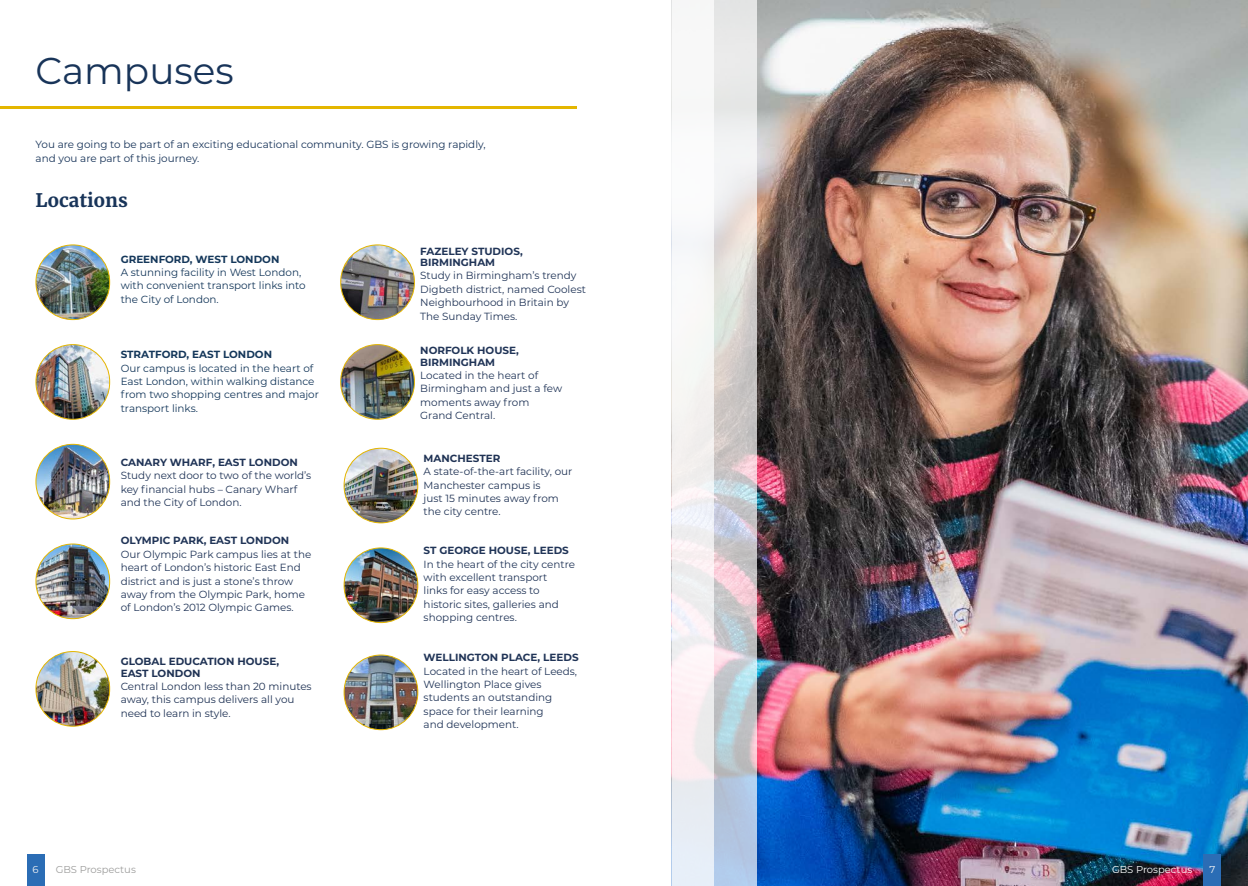
<style>
.page{position:relative;width:1248px;height:886px;background:#fff}
.page>*{position:absolute;margin:0;border:0;box-sizing:border-box;transform-origin:0 0}
.t1{font:37.38px "Montserrat";color:#183459}
.t2{font:700 18.62px "Merriweather";color:#183459}
.t3{font:10.38px/13.4px "Montserrat";color:#203457}
.t4{font:10.38px/13.4px "Montserrat";color:#14375a}
.t5{font:10.38px/13.4px "Montserrat";color:#1f3254}
.t6{font:700 10.38px/11.4px "Montserrat";color:#203457}
.t7{font:10.38px/14.5px "Montserrat";color:#183459}
.t8{font:700 10.38px/11.4px "Montserrat";color:#1f3254}
.t9{font:700 10.38px "Montserrat";color:#14375a}
.t10{font:10px "Montserrat";color:#9d9d9c}
.t11{font:10px "Montserrat";color:#fff}
.t12{font:10px "Montserrat";color:#f3f3f4}
</style>
<div class="page">
<img style="left:36px;top:245px;width:74px;height:74px;border-radius:36px">
<div style="left:36px;top:245px;width:74px;height:75px;border:1px solid #e4b600;border-radius:37px"></div>
<img style="left:36px;top:345px;width:74px;height:74px;border-radius:37px">
<div style="left:36px;top:344px;width:74px;height:76px;border:1px solid #e4b600;border-radius:37px"></div>
<img style="left:36px;top:444px;width:74px;height:75px;border-radius:37px">
<div style="left:36px;top:444px;width:74px;height:75px;border:1px solid #e4b600;border-radius:37px"></div>
<img style="left:36px;top:544px;width:74px;height:75px;border-radius:37px">
<div style="left:36px;top:544px;width:74px;height:75px;border:1px solid #e4b600;border-radius:37px"></div>
<img style="left:341px;top:245px;width:73px;height:75px;border-radius:37px">
<div style="left:340px;top:245px;width:74px;height:75px;border:1px solid #e4b600;border-radius:37px"></div>
<img style="left:341px;top:345px;width:73px;height:74px;border-radius:37px">
<div style="left:340px;top:344px;width:74px;height:75px;border:1px solid #e4b600;border-radius:37px"></div>
<img style="left:36px;top:651px;width:74px;height:75px;border-radius:37px">
<div style="left:36px;top:651px;width:74px;height:75px;border:1px solid #e4b600;border-radius:37px"></div>
<hr style="left:0;top:106px;width:576px;height:3px;background:#e4b600">
<img style="left:756px;top:0;width:491px;height:886px">
<svg style="left:713px;top:0;width:43px;height:886px"></svg>
<div style="left:670px;top:0;width:43px;height:886px;background:linear-gradient(to bottom,#fbfbf9,#efecf1)"></div>
<img style="left:344px;top:448px;width:74px;height:75px;border-radius:37px">
<div style="left:344px;top:448px;width:74px;height:75px;border:1px solid #e4b600;border-radius:37px"></div>
<img style="left:344px;top:548px;width:74px;height:74px;border-radius:37px">
<div style="left:344px;top:548px;width:74px;height:75px;border:1px solid #e4b600;border-radius:37px"></div>
<img style="left:344px;top:655px;width:74px;height:75px;border-radius:37px">
<div style="left:344px;top:655px;width:74px;height:75px;border:1px solid #e4b600;border-radius:37px"></div>
<div style="left:1203px;top:854px;width:18px;height:32px;background:#2b6db5"></div>
<div style="left:27px;top:854px;width:17px;height:32px;background:#2b6db5"></div>
<h1 class="t1" style="left:36px;top:45px;width:199px">Campuses</h1>
<p class="t7" style="left:36px;top:136px;width:451px">You are going to be part of an exciting educational community. GBS is growing rapidly, and you are part of this journey.</p>
<h2 class="t2" style="left:36px;top:188px;width:94px">Locations</h2>
<p class="t9" style="left:121px;top:251px;width:160px">GREENFORD, WEST LONDON</p>
<p class="t4" style="left:121px;top:265px;width:186px">A stunning facility in West London, with convenient transport links into the City of London.</p>
<p class="t9" style="left:121px;top:347px;width:153px">STRATFORD, EAST LONDON</p>
<p class="t4" style="left:121px;top:361px;width:200px">Our campus is located in the heart of<br>East London, within walking distance from two shopping centres and major transport links.</p>
<p class="t6" style="left:121px;top:456px;width:179px">CANARY WHARF, EAST LONDON</p>
<p class="t3" style="left:121px;top:469px;width:192px">Study next door to two of the world’s key financial hubs – Canary Wharf and the City of London.</p>
<p class="t6" style="left:121px;top:534px;width:170px">OLYMPIC PARK, EAST LONDON</p>
<p class="t3" style="left:121px;top:547px;width:192px">Our Olympic Park campus lies at the heart of London’s historic East End district and is just a stone’s throw away from the Olympic Park, home of London’s 2012 Olympic Games.</p>
<p class="t8" style="left:121px;top:655px;width:160px">GLOBAL EDUCATION HOUSE,<br>EAST LONDON</p>
<p class="t5" style="left:121px;top:679px;width:192px">Central London less than 20 minutes away, this campus delivers all you need to learn in style.</p>
<p class="t6" style="left:420px;top:245px;width:104px">FAZELEY STUDIOS,<br>BIRMINGHAM</p>
<p class="t3" style="left:420px;top:269px;width:167px">Study in Birmingham’s trendy<br>Digbeth district, named Coolest<br>Neighbourhood in Britain by<br>The Sunday Times.</p>
<p class="t6" style="left:420px;top:344px;width:100px">NORFOLK HOUSE,<br>BIRMINGHAM</p>
<p class="t3" style="left:420px;top:368px;width:143px">Located in the heart of<br>Birmingham and just a few moments away from<br>Grand Central.</p>
<p class="t8" style="left:423px;top:452px;width:78px">MANCHESTER</p>
<p class="t5" style="left:423px;top:464px;width:150px">A state-of-the-art facility, our<br>Manchester campus is<br>just 15 minutes away from the city centre.</p>
<p class="t6" style="left:423px;top:544px;width:147px">ST GEORGE HOUSE, LEEDS</p>
<p class="t3" style="left:423px;top:557px;width:153px">In the heart of the city centre with excellent transport<br>links for easy access to historic sites, galleries and shopping centres.</p>
<p class="t6" style="left:423px;top:651px;width:156px">WELLINGTON PLACE, LEEDS</p>
<p class="t3" style="left:423px;top:664px;width:155px">Located in the heart of Leeds,<br>Wellington Place gives students an outstanding space for their learning<br>and development.</p>
<p class="t12" style="left:33px;top:862px;width:8px">6</p>
<p class="t10" style="left:56px;top:862px;width:82px">GBS Prospectus</p>
<p class="t11" style="left:1111px;top:862px;width:82px">GBS Prospectus</p>
<p class="t12" style="left:1209px;top:862px;width:7px">7</p>
</div>
